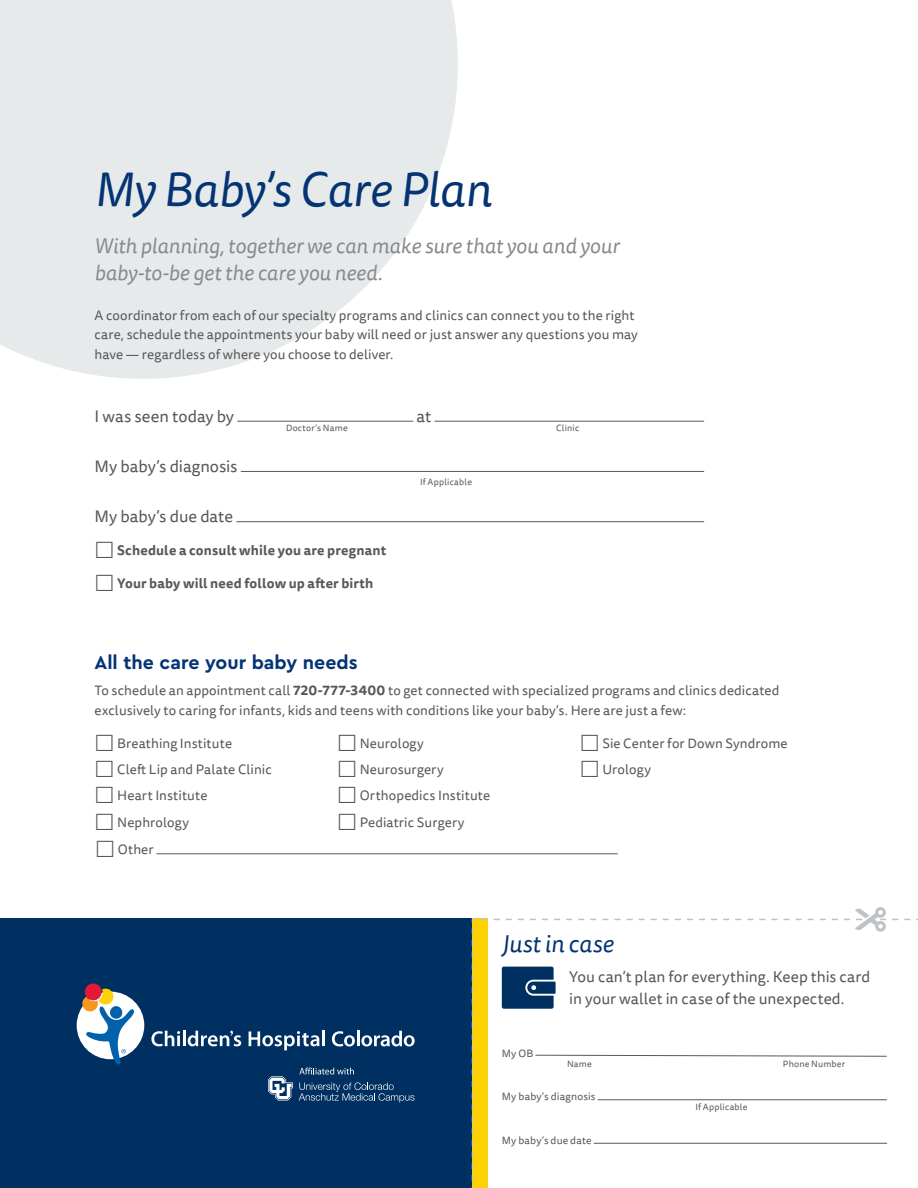
<style>
.page{position:relative;width:918px;height:1188px;background:#fff}
.page>*{position:absolute;margin:0;border:0;box-sizing:border-box;transform-origin:0 0}
.Overview_Copy{font:italic 48px "Tisa Sans OT";letter-spacing:-.005em;color:#053474}
.Overview_Copy-2{font:italic 24.15px "Tisa Sans OT";color:#053474}
.Overview_Copy-3{font:italic 21px/27px "Tisa Sans OT";color:#868a8e}
.Second_Level_Header{font:700 19.5px "Cera PRO";color:#053474}
.Body_Copy_-_Smallest{font:16.5px "Tisa Sans OT";color:#57585a}
.Body_Copy_-_Preferre{font:15.45px/22.4px "Tisa Sans OT";letter-spacing:.005em;color:#57585a}
.Body_Copy_-_Preferre-2{font:13.5px/19.5px "Tisa Sans OT";letter-spacing:.01em;color:#57585a}
.Third_Level_Header{font:13.5px "Tisa Sans OT";letter-spacing:.01em;color:#57585a}
.Third_Level_Header-2{font:700 13.5px "Tisa Sans OT";letter-spacing:.01em;color:#57585a}
.Body_Copy_-_Smallest-2{font:10.5px "Tisa Sans OT";letter-spacing:.015em;color:#57585a}
.Body_Copy_-_Smallest-3{font:9px "Tisa Sans OT";letter-spacing:.02em;color:#57585a}
.s1{font-weight:700}
</style>
<div class="page">
<div style="left:0;top:919px;width:474px;height:269px;background:#003061"></div>
<svg style="left:0;top:0;width:458px;height:379px;background:#eaecec"></svg>
<hr style="left:237px;top:421px;width:176px;height:1px;background:#57585a">
<hr style="left:435px;top:421px;width:269px;height:1px;background:#57585a">
<hr style="left:241px;top:471px;width:463px;height:1px;background:#57585a">
<hr style="left:236px;top:521px;width:468px;height:1px;background:#57585a">
<hr style="left:156px;top:853px;width:462px;height:1px;background:#57585a">
<svg style="left:299px;top:1068px;width:55px;height:7px"></svg>
<svg style="left:268px;top:1076px;width:25px;height:25px"></svg>
<svg style="left:299px;top:1082px;width:116px;height:20px"></svg>
<div style="left:77px;top:992px;width:67px;height:67px;background:#fff;border-radius:50%"></div>
<svg style="left:151px;top:1031px;width:29px;height:15px"></svg>
<hr style="left:183px;top:1031px;width:3px;height:15px;background:#fff">
<svg style="left:188px;top:1031px;width:53px;height:15px"></svg>
<svg style="left:249px;top:1031px;width:71px;height:19px"></svg>
<hr style="left:322px;top:1031px;width:3px;height:15px;background:#fff">
<svg style="left:332px;top:1031px;width:83px;height:15px"></svg>
<svg style="left:82px;top:983px;width:52px;height:82px"></svg>
<svg style="left:471px;top:918px;width:417px;height:270px"></svg>
<svg style="left:479px;top:907px;width:439px;height:25px"></svg>
<p class="Overview_Copy" style="left:94px;top:160px;width:398px">My Baby’s Care Plan</p>
<p class="Overview_Copy-3" style="left:94px;top:233px;width:526px">With planning, together we can make sure that you and your baby-to-be get the care you need.</p>
<p class="Body_Copy_-_Preferre-2" style="left:94px;top:306px;width:545px">A coordinator from each of our specialty programs and clinics can connect you to the right care, schedule the appointments your baby will need or just answer any questions you may have — regardless of where you choose to deliver.</p>
<p class="Body_Copy_-_Smallest" style="left:94px;top:406px;width:141px">I was seen today by</p>
<p class="Body_Copy_-_Smallest" style="left:417px;top:406px;width:16px">at</p>
<p class="Body_Copy_-_Smallest" style="left:94px;top:456px;width:145px">My baby’s diagnosis</p>
<p class="Body_Copy_-_Smallest" style="left:94px;top:506px;width:140px">My baby’s due date</p>
<p class="Third_Level_Header-2" style="left:117px;top:542px;width:271px">Schedule a consult while you are pregnant</p>
<p class="Third_Level_Header-2" style="left:117px;top:575px;width:258px">Your baby will need follow up after birth</p>
<p class="Body_Copy_-_Smallest-3" style="left:286px;top:422px;width:63px">Doctor’s Name</p>
<p class="Body_Copy_-_Smallest-3" style="left:556px;top:422px;width:25px">Clinic</p>
<p class="Body_Copy_-_Smallest-3" style="left:420px;top:476px;width:54px">If Applicable</p>
<p class="Second_Level_Header" style="left:95px;top:650px;width:265px">All the care your baby needs</p>
<p class="Body_Copy_-_Preferre-2" style="left:95px;top:682px;width:687px">To schedule an appointment call <span class="s1">720-777-3400</span> to get connected with specialized programs and clinics dedicated exclusively to caring for infants, kids and teens with conditions like your baby’s. Here are just a few:</p>
<p class="Third_Level_Header" style="left:117px;top:735px;width:116px">Breathing Institute</p>
<p class="Third_Level_Header" style="left:117px;top:761px;width:156px">Cleft Lip and Palate Clinic</p>
<p class="Third_Level_Header" style="left:117px;top:788px;width:92px">Heart Institute</p>
<p class="Third_Level_Header" style="left:117px;top:814px;width:73px">Nephrology</p>
<p class="Third_Level_Header" style="left:602px;top:735px;width:187px">Sie Center for Down Syndrome</p>
<p class="Third_Level_Header" style="left:602px;top:761px;width:50px">Urology</p>
<p class="Third_Level_Header" style="left:360px;top:735px;width:65px">Neurology</p>
<p class="Third_Level_Header" style="left:360px;top:761px;width:85px">Neurosurgery</p>
<p class="Third_Level_Header" style="left:360px;top:788px;width:132px">Orthopedics Institute</p>
<p class="Third_Level_Header" style="left:360px;top:814px;width:106px">Pediatric Surgery</p>
<p class="Third_Level_Header" style="left:118px;top:841px;width:37px">Other</p>
<p class="Overview_Copy-2" style="left:502px;top:929px;width:113px">Just in case</p>
<p class="Body_Copy_-_Preferre" style="left:569px;top:966px;width:302px">You can’t plan for everything. Keep this card in your wallet in case of the unexpected.</p>
<p class="Body_Copy_-_Smallest-2" style="left:502px;top:1047px;width:33px">My OB</p>
<p class="Body_Copy_-_Smallest-2" style="left:502px;top:1090px;width:95px">My baby’s diagnosis</p>
<p class="Body_Copy_-_Smallest-2" style="left:502px;top:1134px;width:92px">My baby’s due date</p>
<p class="Body_Copy_-_Smallest-3" style="left:567px;top:1059px;width:26px">Name</p>
<p class="Body_Copy_-_Smallest-3" style="left:783px;top:1059px;width:64px">Phone Number</p>
<p class="Body_Copy_-_Smallest-3" style="left:695px;top:1102px;width:54px">If Applicable</p>
</div>
